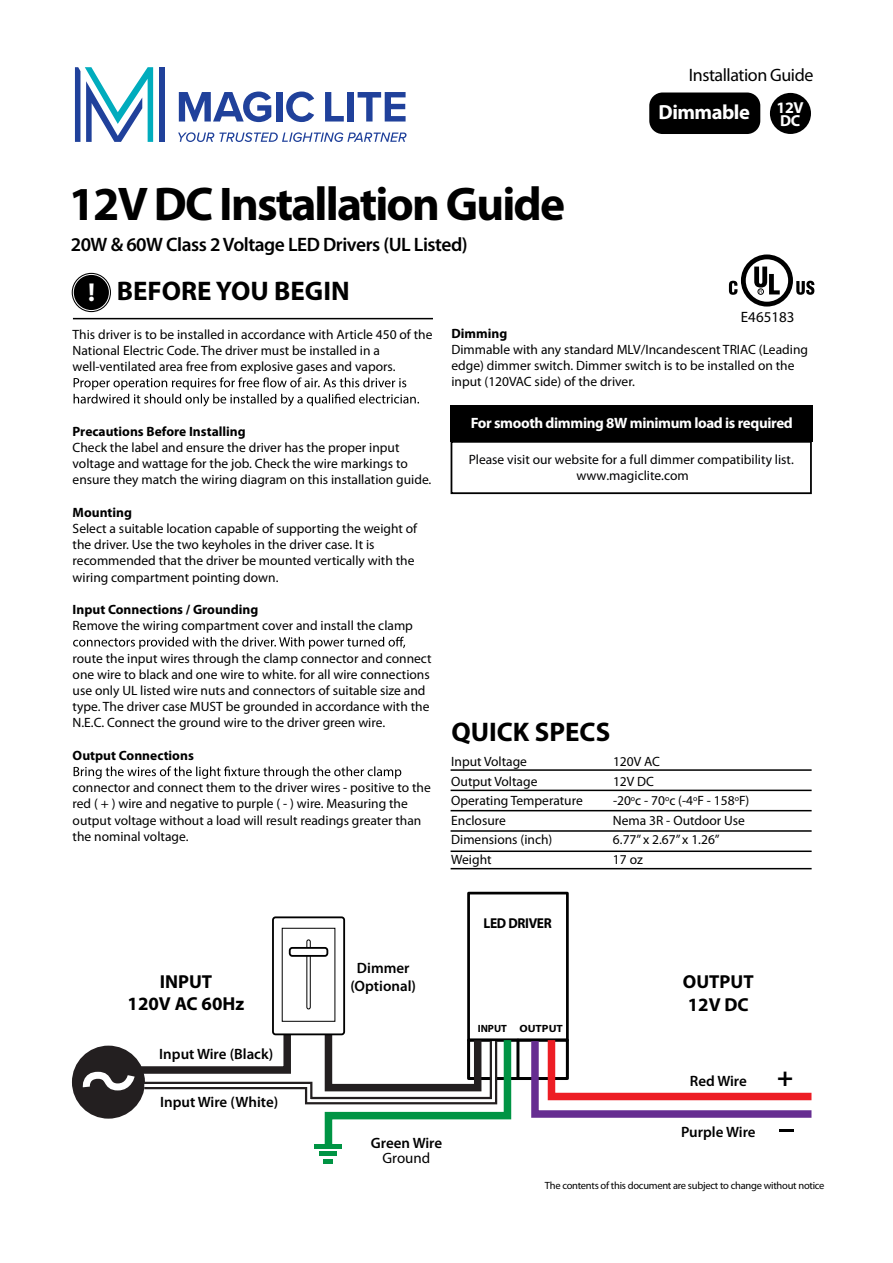
<style>
.page{position:relative;width:893px;height:1263px;background:#fff}
.page>*{position:absolute;margin:0;border:0;box-sizing:border-box;transform-origin:0 0}
.t1{font:700 47.55px "Myriad Pro";letter-spacing:-.04em;color:#000}
.t2{font:700 27px/52.5px "Myriad Pro";color:#000}
.t3{font:700 20.55px "Myriad Pro";letter-spacing:-.025em;color:#fff}
.t4{font:600 19.5px "Myriad Pro";letter-spacing:-.025em;color:#000}
.t5{font:700 18.75px/22.6px "Myriad Pro";color:#000;text-align:center}
.t6{font:18px "Myriad Pro";letter-spacing:-.025em;color:#000}
.t7{font:700 15.9px/13.5px "Myriad Pro";color:#fff}
.t8{font:600 15px/18px "Myriad Pro";color:#000;text-align:center}
.t9{font:700 15px "Myriad Pro";letter-spacing:-.025em;color:#fff}
.t10{font:15px "Myriad Pro";color:#000}
.t11{font:700 14.4px "Myriad Pro";letter-spacing:-.025em;color:#000;scale:.94 1}
.t12{font:13.5px/16.2px "Myriad Pro";color:#000}
.t13{font:700 13.5px "Myriad Pro";color:#000}
.t14{font:13.5px/16.2px "Myriad Pro";color:#000102;text-align:center}
.t15{font:10.5px "Myriad Pro";letter-spacing:-.025em;color:#000}
.t16{font:700 10.5px "Myriad Pro";color:#000}
.s1{font-size:25.95px;color:#fff}
</style>
<div class="page">
<div style="left:451px;top:441px;width:361px;height:53px;border:2px solid #000"></div>
<div style="left:72px;top:273px;width:39px;height:39px;background:#000;border-radius:50%"></div>
<div style="left:73px;top:274px;width:37px;height:37px;border:1px solid #fff;border-radius:50%"></div>
<svg style="left:74px;top:377px;width:345px;height:29px"></svg>
<svg style="left:73px;top:637px;width:332px;height:12px"></svg>
<svg style="left:74px;top:766px;width:327px;height:13px"></svg>
<hr style="left:73px;top:318px;width:360px;height:1px;background:#000">
<div style="left:770px;top:93px;width:41px;height:41px;background:#000;border-radius:50%"></div>
<div style="left:649px;top:93px;width:111px;height:41px;background:#000;border-radius:13px"></div>
<svg style="left:729px;top:254px;width:85px;height:53px"></svg>
<div style="left:467px;top:892px;width:102px;height:149px;background:#fff;border:3px solid #000"></div>
<svg style="left:324px;top:1159px;width:9px;height:4px"></svg>
<div style="left:320px;top:1151px;width:17px;height:5px;background:#009444"></div>
<svg style="left:527px;top:1032px;width:285px;height:86px"></svg>
<div style="left:72px;top:1046px;width:73px;height:72px;background:#231f20;border-radius:50%"></div>
<div style="left:272px;top:916px;width:73px;height:119px;border:2px solid #000;border-radius:3px"></div>
<div style="left:282px;top:928px;width:53px;height:94px;border:1px solid #000"></div>
<div style="left:306px;top:939px;width:5px;height:70px;border:1px solid #000;border-radius:2px"></div>
<div style="left:290px;top:948px;width:37px;height:8px;background:#fff;border-radius:3px"></div>
<div style="left:289px;top:947px;width:39px;height:10px;border:2px solid #000;border-radius:3px"></div>
<svg style="left:79px;top:1027px;width:436px;height:126px"></svg>
<hr style="left:516px;top:1040px;width:3px;height:38px;background:#000">
<div style="left:450px;top:406px;width:362px;height:36px;background:#000"></div>
<hr style="left:451px;top:769px;width:361px;height:2px;background:#000">
<hr style="left:451px;top:790px;width:361px;height:1px;background:#000">
<hr style="left:451px;top:810px;width:361px;height:1px;background:#000">
<hr style="left:451px;top:830px;width:361px;height:2px;background:#000">
<hr style="left:451px;top:850px;width:361px;height:2px;background:#000">
<hr style="left:451px;top:868px;width:361px;height:1px;background:#000">
<svg style="left:179px;top:92px;width:92px;height:30px"></svg>
<div style="left:276px;top:92px;width:6px;height:30px;background:#20419b"></div>
<svg style="left:286px;top:92px;width:28px;height:30px"></svg>
<svg style="left:325px;top:92px;width:19px;height:30px"></svg>
<div style="left:348px;top:92px;width:6px;height:30px;background:#20419b"></div>
<svg style="left:358px;top:92px;width:48px;height:30px"></svg>
<svg style="left:178px;top:132px;width:228px;height:10px"></svg>
<div style="left:159px;top:67px;width:6px;height:75px;background:#20419b"></div>
<svg style="left:75px;top:67px;width:78px;height:75px"></svg>
<h3 class="t6" style="left:689px;top:64px;width:126px">Installation Guide</h3>
<h1 class="t1" style="left:69px;top:173px;width:498px">12V DC Installation Guide</h1>
<h3 class="t4" style="left:71px;top:232px;width:399px">20W &amp; 60W Class 2Voltage LED Drivers (UL Listed)</h3>
<h2 class="t2" style="left:88px;top:264px;width:263px"><span class="s1">!</span> BEFORE YOU BEGIN</h2>
<h3 class="t3" style="left:658px;top:98px;width:93px">Dimmable</h3>
<p class="t7" style="left:776px;top:100px;width:29px">12V<br>DC</p>
<p class="t10" style="left:741px;top:308px;width:55px">E465183</p>
<p class="t12" style="left:73px;top:326px;width:361px">This driver is to be installed in accordance with Article 450 of the<br>National Electric Code. The driver must be installed in a well-ventilated area free from explosive gases and vapors.</p>
<p class="t13" style="left:73px;top:422px;width:175px">Precautions Before Installing</p>
<p class="t12" style="left:73px;top:439px;width:360px">Check the label and ensure the driver has the proper input voltage and wattage for the job. Check the wire markings to ensure they match the wiring diagram on this installation guide.</p>
<p class="t13" style="left:73px;top:503px;width:61px">Mounting</p>
<p class="t12" style="left:73px;top:520px;width:346px">Select a suitable location capable of supporting the weight of the driver. Use the two keyholes in the driver case. It is recommended that the driver be mounted vertically with the wiring compartment pointing down.</p>
<p class="t13" style="left:73px;top:601px;width:187px">Input Connections / Grounding</p>
<p class="t12" style="left:73px;top:617px;width:342px">Remove the wiring compartment cover and install the clamp</p>
<p class="t12" style="left:73px;top:650px;width:361px">route the input wires through the clamp connector and connect one wire to black and one wire to white. for all wire connections use only UL listed wire nuts and connectors of suitable size and type. The driver case MUST be grounded in accordance with the N.E.C. Connect the ground wire to the driver green wire.</p>
<p class="t13" style="left:73px;top:746px;width:123px">Output Connections</p>
<p class="t12" style="left:73px;top:779px;width:360px">connector and connect them to the driver wires - positive to the red ( + ) wire and negative to purple ( - ) wire. Measuring the output voltage without a load will result readings greater than the nominal voltage.</p>
<p class="t13" style="left:451px;top:324px;width:57px">Dimming</p>
<p class="t12" style="left:451px;top:341px;width:358px">Dimmable with any standard MLV/Incandescent TRIAC (Leading edge) dimmer switch. Dimmer switch is to be installed on the input (120VAC side) of the driver.</p>
<p class="t9" style="left:471px;top:413px;width:324px">For smooth dimming 8W minimum load is required</p>
<p class="t14" style="left:469px;top:451px;width:327px">Please visit our website for a full dimmer compatibility list. www.magiclite.com</p>
<h2 class="t2" style="left:451px;top:705px;width:160px">QUICK SPECS</h2>
<p class="t12" style="left:451px;top:751px;width:133px;line-height:19.5px">Input Voltage<br>Output Voltage<br>Operating Temperature<br>Enclosure<br>Dimensions (inch)<br>Weight</p>
<p class="t12" style="left:613px;top:751px;width:138px;line-height:19.5px">120V AC<br>12V DC<br>-20<sup>o</sup>c - 70<sup>o</sup>c (-4<sup>o</sup>F - 158<sup>o</sup>F)<br>Nema 3R - Outdoor Use<br>6.77” x 2.67” x 1.26”<br>17 oz</p>
<h3 class="t5" style="left:128px;top:969px;width:118px">INPUT<br>120V AC 60Hz</h3>
<p class="t8" style="left:350px;top:959px;width:67px">Dimmer (Optional)</p>
<p class="t8" style="left:159px;top:1045px;width:115px">Input Wire (Black)</p>
<p class="t8" style="left:160px;top:1092px;width:120px">Input Wire (White)</p>
<p class="t8" style="left:371px;top:1133px;width:73px">Green Wire</p>
<p class="t10" style="left:383px;top:1148px;width:49px">Ground</p>
<p class="t11" style="left:483px;top:913px;width:74px">LED DRIVER</p>
<p class="t16" style="left:478px;top:1022px;width:87px">INPUT OUTPUT</p>
<h3 class="t5" style="left:683px;top:970px;width:72px;text-align:left">OUTPUT<br>12V DC</h3>
<p class="t8" style="left:690px;top:1071px;width:59px">Red Wire</p>
<p class="t8" style="left:681px;top:1122px;width:76px">Purple Wire</p>
<h2 class="t2" style="left:777px;top:1049px;width:20px">+ -</h2>
<p class="t15" style="left:545px;top:1179px;width:281px">The contents of this document are subject to change without notice</p>
</div>
